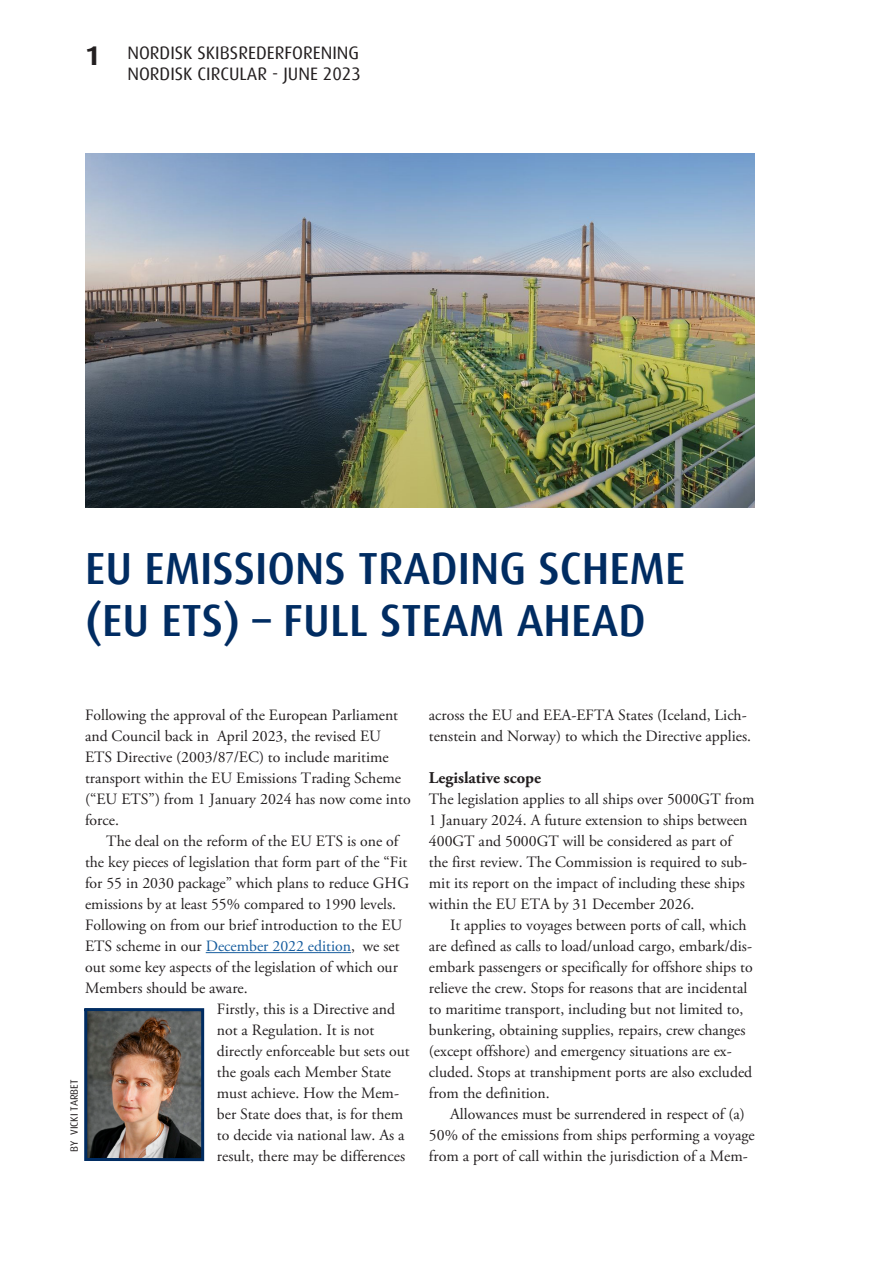
<style>
.page{position:relative;width:893px;height:1263px;background:#fff}
.page>*{position:absolute;margin:0;border:0;box-sizing:border-box;transform-origin:0 0}
.Nordisk_heading{font:500 45px/52.5px "Dax";color:#002c62}
.t1{font:700 27px "Dax";color:#231f20}
.t2{font:18px "Dax";color:#231f20}
.Nordisk_mellomtittel{font:700 16.5px "Adobe Garamond Pro";color:#231f20}
.Nordisk_brødtekst_in{font:15.75px/21px "Adobe Garamond Pro";color:#231f20}
.Nordisk_brødtekst_u{font:15.75px/21px "Adobe Garamond Pro";color:#231f20}
.t3{font:10.5px "Dax";color:#231f20}
.s1{color:#175d9e}
</style>
<div class="page">
<img style="left:85px;top:153px;width:670px;height:354px">
<hr style="left:206px;top:952px;width:145px;height:1px;background:#175d9e">
<img style="left:84px;top:1008px;width:121px;height:154px">
<p class="t1" style="left:85px;top:41px;width:17px">1</p>
<p class="t2" style="left:127px;top:42px;width:233px">NORDISK SKIBSREDERFORENING</p>
<p class="t2" style="left:127px;top:64px;width:235px">NORDISK CIRCULAR - JUNE 2023</p>
<p class="Nordisk_heading" style="left:85px;top:542px;width:602px">EU EMISSIONS TRADING SCHEME (EU ETS) – FULL STEAM AHEAD</p>
<p class="Nordisk_brødtekst_u" style="left:85px;top:705px;width:327px">Following the approval of the European Parliament and Council back in April 2023, the revised EU ETS Directive (2003/87/EC) to include maritime transport within the EU Emissions Trading Scheme (“EU ETS”) from 1 January 2024 has now come into force.</p>
<p class="Nordisk_brødtekst_in" style="left:85px;top:831px;width:326px;text-indent:21px">The deal on the reform of the EU ETS is one of the key pieces of legislation that form part of the “Fit for 55 in 2030 package” which plans to reduce GHG emissions by at least 55% compared to 1990 levels.<br>Following on from our brief introduction to the EU ETS scheme in our <span class="s1">December 2022 edition</span>, we set out some key aspects of the legislation of which our Members should be aware.</p>
<p class="Nordisk_brødtekst_u" style="left:217px;top:999px;width:194px">Firstly, this is a Directive and not a Regulation. It is not directly enforceable but sets out the goals each Member State must achieve. How the Mem&shy;ber State does that, is for them to decide via national law. As a result, there may be differences</p>
<p class="t3" style="left:68px;top:1152px;width:74px;rotate:-90deg">BY VICKI TARBET</p>
<p class="Nordisk_brødtekst_u" style="left:429px;top:705px;width:324px">across the EU and EEA-EFTA States (Iceland, Lich&shy;tenstein and Norway) to which the Directive applies.</p>
<p class="Nordisk_mellomtittel" style="left:429px;top:768px;width:114px">Legislative scope</p>
<p class="Nordisk_brødtekst_u" style="left:429px;top:789px;width:327px">The legislation applies to all ships over 5000GT from 1 January 2024. A future extension to ships between 400GT and 5000GT will be considered as part of the first review. The Commission is required to sub&shy;mit its report on the impact of including these ships within the EU ETA by 31 December 2026.</p>
<p class="Nordisk_brødtekst_in" style="left:429px;top:915px;width:325px;text-indent:21px">It applies to voyages between ports of call, which are defined as calls to load/unload cargo, embark/dis&shy;embark passengers or specifically for offshore ships to relieve the crew. Stops for reasons that are incidental to maritime transport, including but not limited to, bunkering, obtaining supplies, repairs, crew changes (except offshore) and emergency situations are ex&shy;cluded. Stops at transhipment ports are also excluded from the definition.</p>
<p class="Nordisk_brødtekst_in" style="left:429px;top:1104px;width:327px;text-indent:21px">Allowances must be surrendered in respect of (a)<br>50% of the emissions from ships performing a voyage from a port of call within the jurisdiction of a Mem-</p>
</div>
